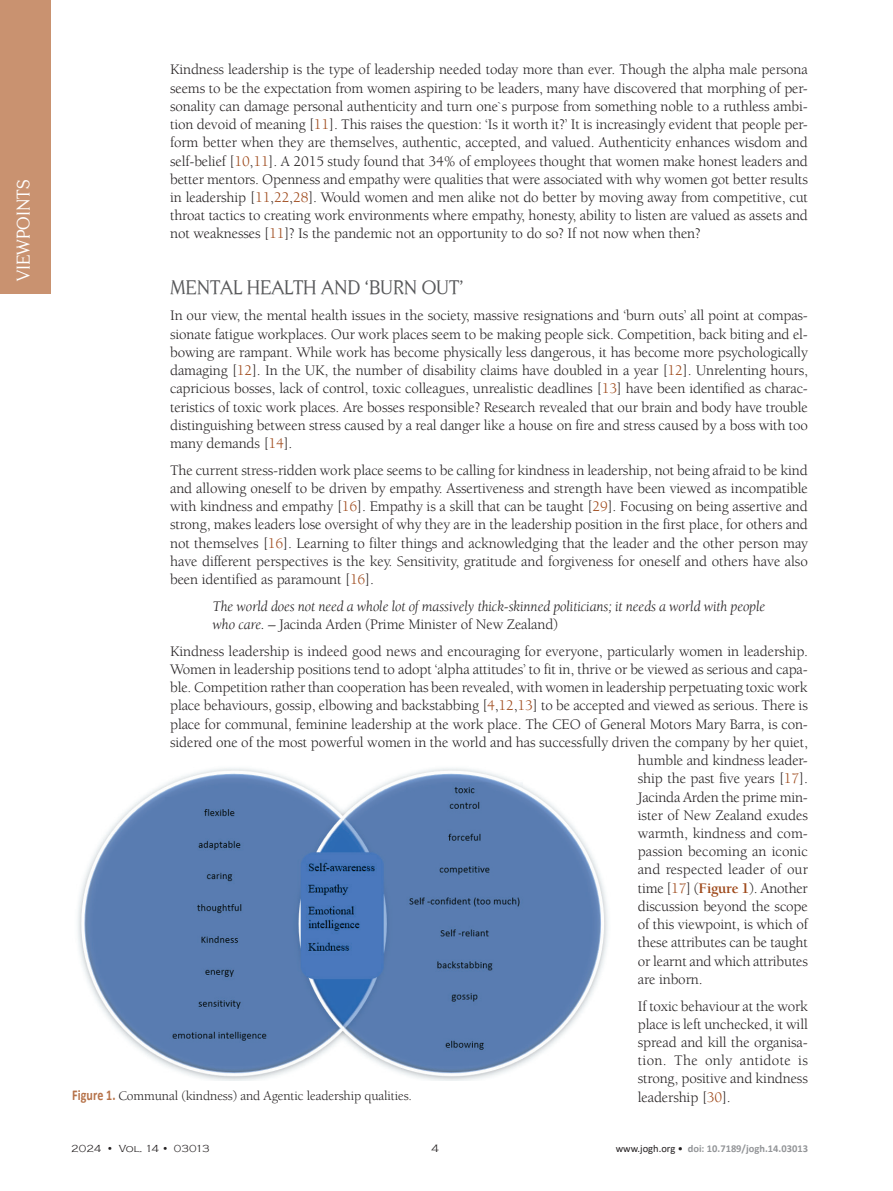
<style>
.page{position:relative;width:893px;height:1191px;background:#fff}
.page>*{position:absolute;margin:0;border:0;box-sizing:border-box;transform-origin:0 0}
.Podnaslovi_VIEW{font:19.5px "Centabel";letter-spacing:-.01em;color:#57585a}
.t1{font:18px "Centabel";color:#fff}
.Tekst_Osnovni{font:15px/18.1px "Berkeley Std";letter-spacing:-.01em;color:#231f20;text-align:justify}
.citat{font:italic 15px/18.1px "Berkeley Std";letter-spacing:-.01em;color:#231f20}
.potpisi_slike_Figure{font:13.5px "Berkeley Std";letter-spacing:-.01em;color:#231f20}
.t2{font:300 10.95px "Copperplate Gothic";color:#231f20}
.t3{font:700 10.5px "Calibri";color:#939598}
.t4{font:300 10.5px "Copperplate Gothic";letter-spacing:-.005em;color:#231f20}
.s1{color:#9d4718}
.s2{font-style:normal}
.s3{font-weight:700;color:#9d4718}
.s4{font-family:"Calibri";font-weight:700;font-size:15px;color:#b67249}
.s5{font-weight:400;color:#231f20}
</style>
<div class="page">
<div style="left:0;top:0;width:51px;height:293px;background:#c99270"></div>
<img style="left:77px;top:768px;width:531px;height:313px">
<p class="t1" style="left:13px;top:281px;width:103px;rotate:-90deg">VIEWPOINTS</p>
<p class="Tekst_Osnovni" style="left:170px;top:61px;width:639px">Kindness leadership is the type of leadership needed today more than ever. Though the alpha male persona seems to be the expectation from women aspiring to be leaders, many have discovered that morphing of per&shy;sonality can damage personal authenticity and turn one`s purpose from something noble to a ruthless ambi&shy;tion devoid of meaning [<span class="s1">11</span>]. This raises the question: ‘Is it worth it?’ It is increasingly evident that people per&shy;form better when they are themselves, authentic, accepted, and valued. Authenticity enhances wisdom and self-belief [<span class="s1">10</span>,<span class="s1">11</span>]. A 2015 study found that 34% of employees thought that women make honest leaders and better mentors. Openness and empathy were qualities that were associated with why women got better results in leadership [<span class="s1">11</span>,<span class="s1">22</span>,<span class="s1">28</span>]. Would women and men alike not do better by moving away from competitive, cut throat tactics to creating work environments where empathy, honesty, ability to listen are valued as assets and not weaknesses [<span class="s1">11</span>]? Is the pandemic not an opportunity to do so? If not now when then?</p>
<p class="Podnaslovi_VIEW" style="left:170px;top:276px;width:295px">MENTAL HEALTH AND ‘BURN OUT’</p>
<p class="Tekst_Osnovni" style="left:170px;top:307px;width:639px">In our view, the mental health issues in the society, massive resignations and ‘burn outs’ all point at compas&shy;sionate fatigue workplaces. Our work places seem to be making people sick. Competition, back biting and el&shy;bowing are rampant. While work has become physically less dangerous, it has become more psychologically damaging [<span class="s1">12</span>]. In the UK, the number of disability claims have doubled in a year [<span class="s1">12</span>]. Unrelenting hours, capricious bosses, lack of control, toxic colleagues, unrealistic deadlines [<span class="s1">13</span>] have been identified as charac&shy;teristics of toxic work places. Are bosses responsible? Research revealed that our brain and body have trouble distinguishing between stress caused by a real danger like a house on fire and stress caused by a boss with too many demands [<span class="s1">14</span>].</p>
<p class="Tekst_Osnovni" style="left:170px;top:461px;width:640px">The current stress-ridden work place seems to be calling for kindness in leadership, not being afraid to be kind and allowing oneself to be driven by empathy. Assertiveness and strength have been viewed as incompatible with kindness and empathy [<span class="s1">16</span>]. Empathy is a skill that can be taught [<span class="s1">29</span>]. Focusing on being assertive and strong, makes leaders lose oversight of why they are in the leadership position in the first place, for others and not themselves [<span class="s1">16</span>]. Learning to filter things and acknowledging that the leader and the other person may have different perspectives is the key. Sensitivity, gratitude and forgiveness for oneself and others have also been identified as paramount [<span class="s1">16</span>].</p>
<p class="citat" style="left:213px;top:597px;width:554px">The world does not need a whole lot of massively thick-skinned politicians; it needs a world with people who care. – <span class="s2">Jacinda Arden (Prime Minister of New Zealand)</span></p>
<p class="Tekst_Osnovni" style="left:170px;top:642px;width:640px">Kindness leadership is indeed good news and encouraging for everyone, particularly women in leadership.</p>
<p class="Tekst_Osnovni" style="left:170px;top:660px;width:639px">Women in leadership positions tend to adopt ‘alpha attitudes’ to fit in, thrive or be viewed as serious and capa-</p>
<p class="Tekst_Osnovni" style="left:170px;top:678px;width:639px">ble. Competition rather than cooperation has been revealed, with women in leadership perpetuating toxic work</p>
<p class="Tekst_Osnovni" style="left:170px;top:697px;width:639px">place behaviours, gossip, elbowing and backstabbing [<span class="s1">4</span>,<span class="s1">12</span>,<span class="s1">13</span>] to be accepted and viewed as serious. There is</p>
<p class="Tekst_Osnovni" style="left:170px;top:715px;width:639px">place for communal, feminine leadership at the work place. The CEO of General Motors Mary Barra, is con-</p>
<p class="Tekst_Osnovni" style="left:170px;top:733px;width:639px">sidered one of the most powerful women in the world and has successfully driven the company by her quiet,</p>
<p class="Tekst_Osnovni" style="left:638px;top:751px;width:172px">humble and kindness leader-</p>
<p class="Tekst_Osnovni" style="left:638px;top:770px;width:172px">ship the past five years [<span class="s1">17</span>].</p>
<p class="Tekst_Osnovni" style="left:638px;top:788px;width:172px">Jacinda Arden the prime min-</p>
<p class="Tekst_Osnovni" style="left:638px;top:806px;width:172px">ister of New Zealand exudes</p>
<p class="Tekst_Osnovni" style="left:638px;top:824px;width:172px">warmth, kindness and com-</p>
<p class="Tekst_Osnovni" style="left:638px;top:842px;width:172px">passion becoming an iconic</p>
<p class="Tekst_Osnovni" style="left:638px;top:861px;width:172px">and respected leader of our</p>
<p class="Tekst_Osnovni" style="left:638px;top:879px;width:172px">time [<span class="s1">17</span>] (<span class="s3">Figure 1</span>). Another</p>
<p class="Tekst_Osnovni" style="left:638px;top:897px;width:172px">discussion beyond the scope</p>
<p class="Tekst_Osnovni" style="left:638px;top:915px;width:172px">of this viewpoint, is which of</p>
<p class="Tekst_Osnovni" style="left:638px;top:933px;width:172px">these attributes can be taught</p>
<p class="Tekst_Osnovni" style="left:638px;top:952px;width:172px">or learnt and which attributes</p>
<p class="Tekst_Osnovni" style="left:638px;top:970px;width:66px">are inborn.</p>
<p class="Tekst_Osnovni" style="left:638px;top:997px;width:172px">If toxic behaviour at the work place is left unchecked, it will spread and kill the organisa&shy;tion. The only antidote is strong, positive and kindness</p>
<p class="potpisi_slike_Figure" style="left:72px;top:1088px;width:341px"><span class="s4">Figure 1.</span> Communal (kindness) and Agentic leadership qualities.</p>
<p class="Tekst_Osnovni" style="left:638px;top:1088px;width:95px">leadership [<span class="s1">30</span>].</p>
<p class="t4" style="left:71px;top:1142px;width:140px">2024 • Vol. 14 • 03013</p>
<p class="t2" style="left:431px;top:1142px;width:9px">4</p>
<p class="t3" style="left:616px;top:1141px;width:194px"><span class="s5">www.jogh.org •</span> doi: 10.7189/jogh.14.03013</p>
</div>
